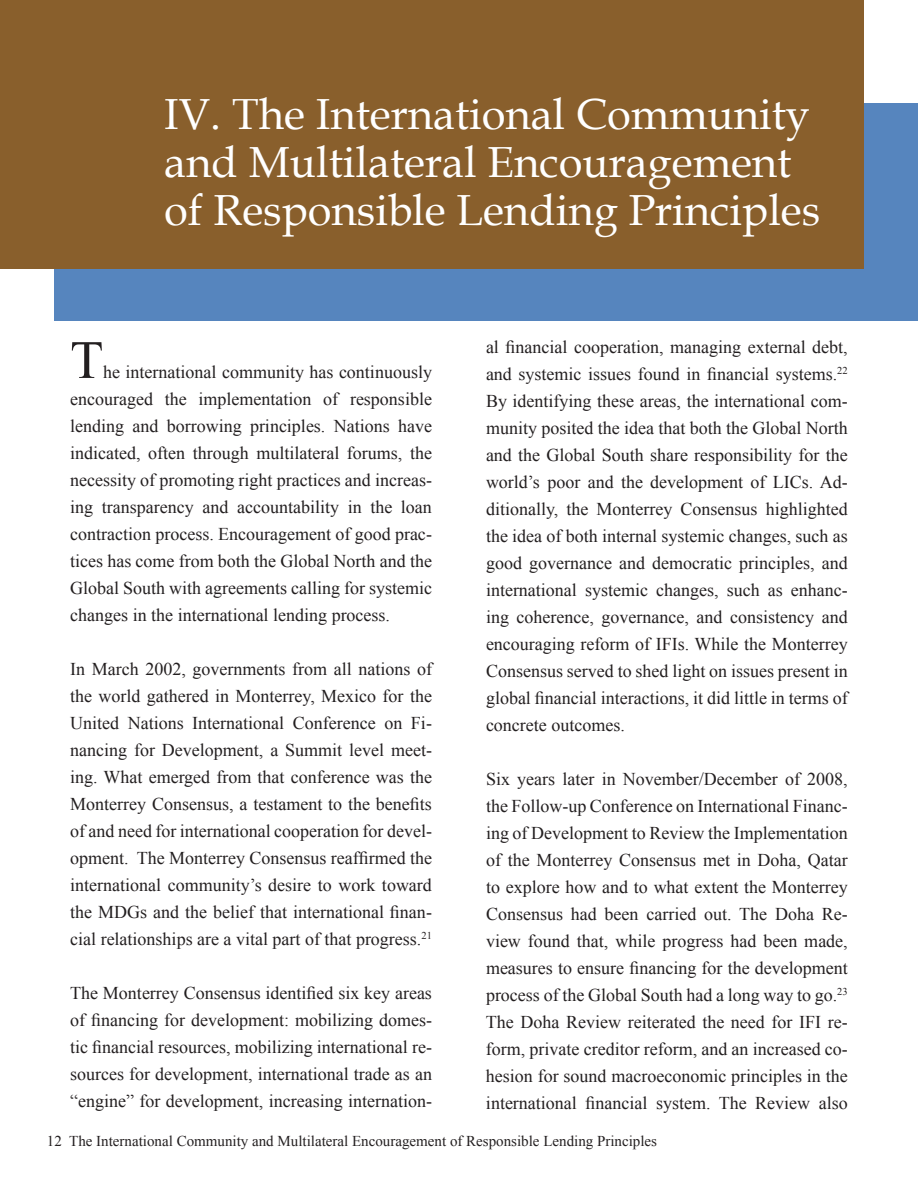
<style>
.page{position:relative;width:918px;height:1188px;background:#fff}
.page>*{position:absolute;margin:0;border:0;box-sizing:border-box;transform-origin:0 0}
.t1{font:54px "Times New Roman";color:#231f20}
.t2{font:43.5px/48px "Book Antiqua";color:#fff}
.t3{font:18px/27px "Times New Roman";color:#231f20;text-align:justify}
.t4{font:15px "Times New Roman";color:#231f20}
</style>
<div class="page">
<div style="left:54px;top:103px;width:864px;height:218px;background:#5685be"></div>
<div style="left:0;top:0;width:864px;height:268px;background:#895f2c"></div>
<h2 class="t2" style="left:164px;top:89px;width:658px">IV. The International Community and Multilateral Encouragement of Responsible Lending Principles</h2>
<p class="t3" style="left:486px;top:333px;width:363px">al financial cooperation, managing external debt, and systemic issues found in financial systems.<sup>22<br></sup>By identifying these areas, the international com&shy;munity posited the idea that both the Global North and the Global South share responsibility for the world’s poor and the development of LICs. Ad&shy;ditionally, the Monterrey Consensus highlighted the idea of both internal systemic changes, such as good governance and democratic principles, and international systemic changes, such as enhanc&shy;ing coherence, governance, and consistency and encouraging reform of IFIs. While the Monterrey Consensus served to shed light on issues present in global financial interactions, it did little in terms of concrete outcomes.</p>
<h1 class="t1" style="left:70px;top:324px;width:34px">T</h1>
<p class="t3" style="left:70px;top:358px;width:363px;text-indent:33px">he international community has continuously encouraged the implementation of responsible lending and borrowing principles. Nations have indicated, often through multilateral forums, the necessity of promoting right practices and increas&shy;ing transparency and accountability in the loan contraction process. Encouragement of good prac&shy;tices has come from both the Global North and the Global South with agreements calling for systemic changes in the international lending process.</p>
<p class="t3" style="left:70px;top:655px;width:363px">In March 2002, governments from all nations of the world gathered in Monterrey, Mexico for the United Nations International Conference on Fi&shy;nancing for Development, a Summit level meet&shy;ing. What emerged from that conference was the Monterrey Consensus, a testament to the benefits of and need for international cooperation for devel&shy;opment. The Monterrey Consensus reaffirmed the international community’s desire to work toward the MDGs and the belief that international finan&shy;cial relationships are a vital part of that progress.<sup>21</sup></p>
<p class="t3" style="left:70px;top:979px;width:363px">The Monterrey Consensus identified six key areas of financing for development: mobilizing domes&shy;tic financial resources, mobilizing international re&shy;sources for development, international trade as an “engine” for development, increasing internation-</p>
<p class="t3" style="left:486px;top:765px;width:363px">Six years later in November/December of 2008, the Follow-up Conference on International Financ&shy;ing of Development to Review the Implementation of the Monterrey Consensus met in Doha, Qatar to explore how and to what extent the Monterrey Consensus had been carried out. The Doha Re&shy;view found that, while progress had been made, measures to ensure financing for the development process of the Global South had a long way to go.<sup>23<br></sup>The Doha Review reiterated the need for IFI re&shy;form, private creditor reform, and an increased co&shy;hesion for sound macroeconomic principles in the international financial system. The Review also</p>
<p class="t4" style="left:47px;top:1131px;width:612px">12 The International Community and Multilateral Encouragement of Responsible Lending Principles</p>
</div>
